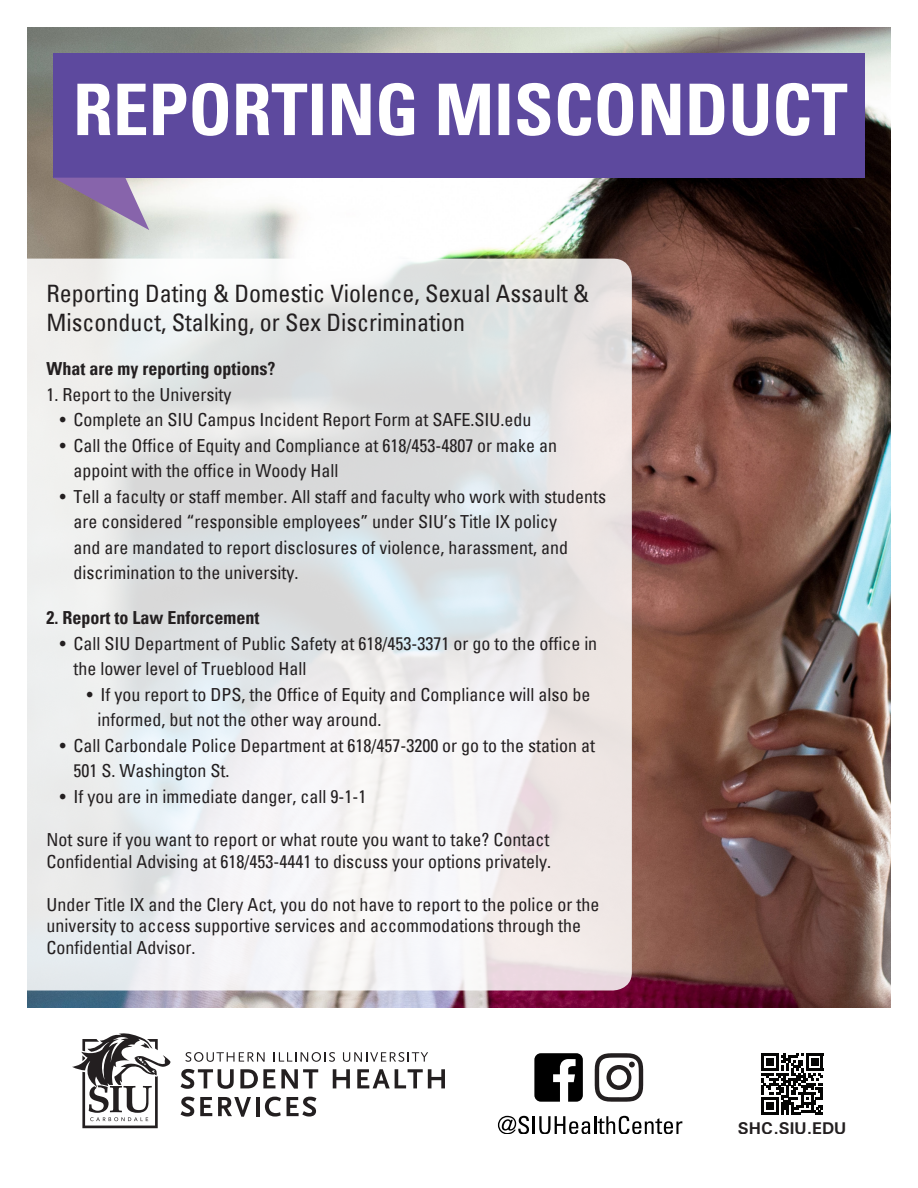
<style>
.page{position:relative;width:918px;height:1188px;background:#fff}
.page>*{position:absolute;margin:0;border:0;box-sizing:border-box;transform-origin:0 0}
.t1{font:700 condensed 71.4px "Univers";color:#fff}
.t2{font:condensed 24px/28.8px "Univers";color:#231f20}
.t3{font:condensed 18px/25.5px "Univers";color:#231f20}
.t4{font:700 condensed 18px "Univers";color:#231f20}
.t5{font:700 16.95px "Univers";color:#231f20}
</style>
<div class="page">
<svg style="left:498px;top:1116px;width:184px;height:18px"></svg>
<svg style="left:595px;top:1053px;width:48px;height:49px"></svg>
<svg style="left:534px;top:1053px;width:49px;height:49px"></svg>
<svg style="left:761px;top:1053px;width:62px;height:62px"></svg>
<div style="left:766px;top:1103px;width:8px;height:7px;background:#050504"></div>
<svg style="left:185px;top:1052px;width:80px;height:10px"></svg>
<svg style="left:273px;top:1052px;width:62px;height:10px"></svg>
<svg style="left:343px;top:1052px;width:85px;height:10px"></svg>
<svg style="left:181px;top:1069px;width:53px;height:20px"></svg>
<svg style="left:240px;top:1069px;width:35px;height:19px"></svg>
<svg style="left:281px;top:1069px;width:37px;height:20px"></svg>
<svg style="left:333px;top:1069px;width:17px;height:19px"></svg>
<svg style="left:357px;top:1069px;width:88px;height:19px"></svg>
<svg style="left:181px;top:1097px;width:31px;height:20px"></svg>
<svg style="left:218px;top:1097px;width:33px;height:20px"></svg>
<hr style="left:256px;top:1097px;width:3px;height:19px;background:#231f20">
<svg style="left:265px;top:1097px;width:16px;height:20px"></svg>
<svg style="left:287px;top:1097px;width:29px;height:20px"></svg>
<svg style="left:72px;top:1033px;width:99px;height:95px"></svg>
<img style="left:27px;top:27px;width:864px;height:981px">
<div style="left:53px;top:53px;width:812px;height:125px;background:#5d499e"></div>
<svg style="left:53px;top:178px;width:96px;height:52px;background:#9b899a"></svg>
<svg style="left:27px;top:259px;width:605px;height:732px"></svg>
<p class="t1" style="left:73px;top:66px;width:776px">REPORTING MISCONDUCT</p>
<p class="t2" style="left:46px;top:279px;width:544px">Reporting Dating &amp; Domestic Violence, Sexual Assault &amp;<br>Misconduct, Stalking, or Sex Discrimination</p>
<p class="t4" style="left:46px;top:358px;width:230px">What are my reporting options?</p>
<p class="t3" style="left:46px;top:381px;width:186px">1. Report to the University</p>
<p class="t3" style="left:60px;top:407px;width:473px">• Complete an SIU Campus Incident Report Form at SAFE.SIU.edu</p>
<p class="t3" style="left:73px;top:432px;width:485px;text-indent:-14px">• Call the Office of Equity and Compliance at 618/453-4807 or make an appoint with the office in Woody Hall</p>
<p class="t3" style="left:73px;top:483px;width:534px;text-indent:-14px">• Tell a faculty or staff member. All staff and faculty who work with students are considered “responsible employees” under SIU’s Title IX policy<br>and are mandated to report disclosures of violence, harassment, and discrimination to the university.</p>
<p class="t4" style="left:46px;top:607px;width:214px">2. Report to Law Enforcement</p>
<p class="t3" style="left:73px;top:630px;width:525px;text-indent:-14px">• Call SIU Department of Public Safety at 618/453-3371 or go to the office in the lower level of Trueblood Hall</p>
<p class="t3" style="left:97px;top:681px;width:494px;text-indent:-10px">• If you report to DPS, the Office of Equity and Compliance will also be informed, but not the other way around.</p>
<p class="t3" style="left:73px;top:732px;width:523px;text-indent:-14px">• Call Carbondale Police Department at 618/457-3200 or go to the station at<br>501 S. Washington St.</p>
<p class="t3" style="left:60px;top:783px;width:308px">• If you are in immediate danger, call 9-1-1</p>
<p class="t3" style="left:46px;top:828px;width:506px;line-height:21.6px">Not sure if you want to report or what route you want to take? Contact<br>Confidential Advising at 618/453-4441 to discuss your options privately.</p>
<p class="t3" style="left:46px;top:893px;width:554px;line-height:21.6px">Under Title IX and the Clery Act, you do not have to report to the police or the university to access supportive services and accommodations through the<br>Confidential Advisor.</p>
<p class="t5" style="left:738px;top:1118px;width:110px">SHC.SIU.EDU</p>
</div>
